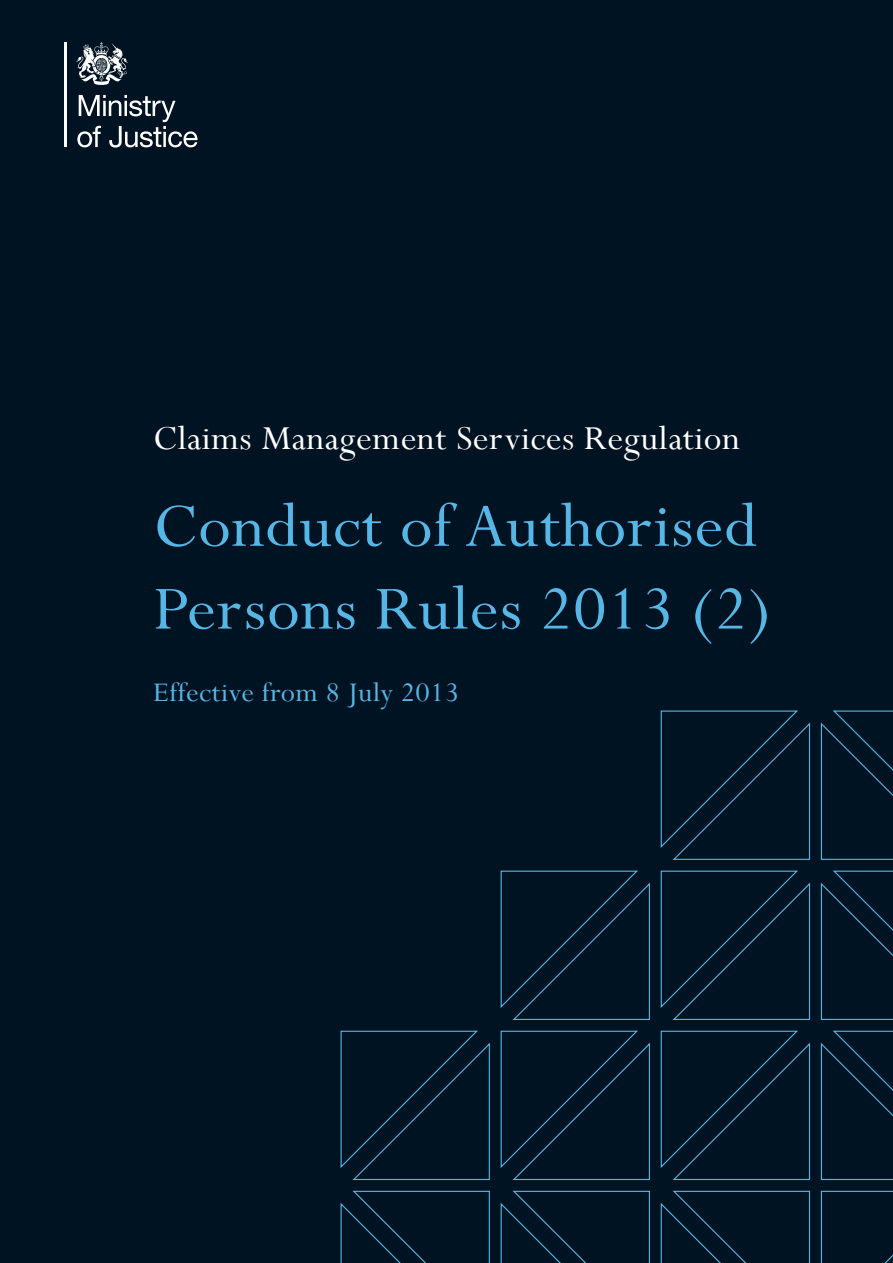
<style>
.page{position:relative;width:893px;height:1263px;background:#001322}
.page>*{position:absolute;margin:0;border:0;box-sizing:border-box;transform-origin:0 0}
.Heading_1{font:69px/82.8px "Perpetua";letter-spacing:.01em;color:#56b7e7;scale:1.04 1}
.Heading_1-2{font:37.35px "Perpetua";letter-spacing:.01em;color:#fff;scale:1.04 1}
.Heading_1-3{font:30px "Perpetua";letter-spacing:.01em;color:#56b7e7;scale:1.04 1}
</style>
<div class="page">
<hr style="left:64px;top:43px;width:2px;height:104px;background:#fff">
<svg style="left:77px;top:95px;width:121px;height:53px"></svg>
<svg style="left:76px;top:43px;width:52px;height:42px"></svg>
<svg style="left:340px;top:710px;width:553px;height:553px"></svg>
<p class="Heading_1-2" style="left:153px;top:414px;width:566px">Claims Management Services Regulation</p>
<p class="Heading_1" style="left:153px;top:483px;width:595px">Conduct of Authorised<br>Persons Rules 2013 (2)</p>
<p class="Heading_1-3" style="left:153px;top:674px;width:296px">Effective from 8 July 2013</p>
</div>
